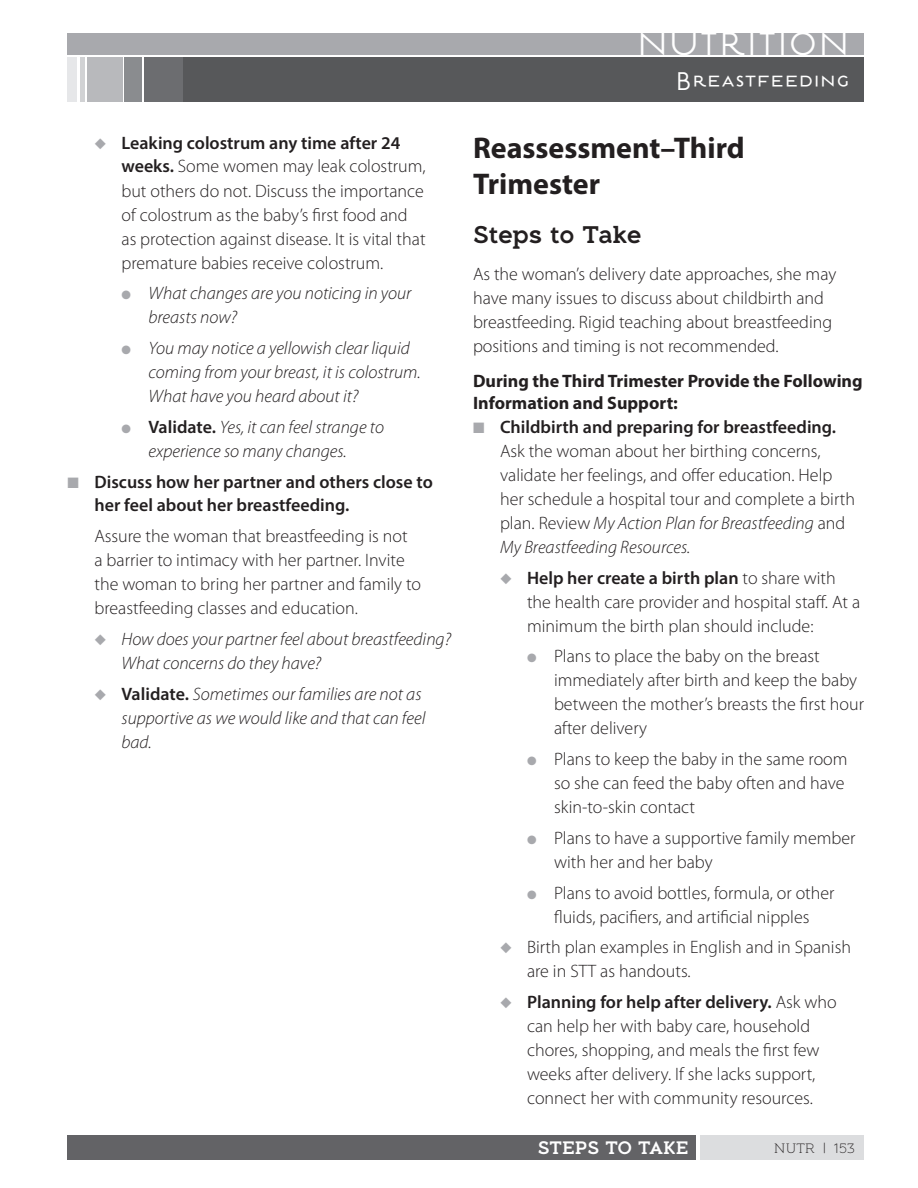
<style>
.page{position:relative;width:918px;height:1188px;background:#fff}
.page>*{position:absolute;margin:0;border:0;box-sizing:border-box;transform-origin:0 0}
.t1{font:34.5px "Estilo Pro";letter-spacing:.085em;color:#fff}
.Heading{font:700 30px/36px "Myriad Pro";color:#231f20}
.t2{font:27px "Estilo Pro";letter-spacing:.07em;color:#fff}
.Heading_1{font:500 24px "Aeron";letter-spacing:-.02em;color:#231f20}
.sub_bullets{font:300 18px/24px "Myriad Pro";color:#231f20}
.bullets{font:300 18px/24px "Myriad Pro";color:#231f20}
._2nd_sub_bullet{font:300 18px/24px "Myriad Pro";color:#231f20}
._2nd_sub_bullet-2{font:italic 300 18px/24px "Myriad Pro";color:#231f20}
.text{font:300 18px/24px "Myriad Pro";color:#231f20}
.sub_bullets-2{font:italic 300 18px/24px "Myriad Pro";color:#231f20}
.bullets-2{font:600 18px/24px "Myriad Pro";color:#231f20}
.Heading_3{font:700 18px/21.6px "Myriad Pro";color:#231f20}
.t3{font:500 18px "Aeron";color:#fff}
.t4{font:300 13.5px "Aeron";color:#231f20}
.s1{color:#a8a9ad}
.s2{font-weight:600}
.s3{font-weight:600;font-style:normal}
.s4{font-style:italic}
</style>
<div class="page">
<div style="left:67px;top:33px;width:797px;height:21px;background:#a8a9ad"></div>
<div style="left:67px;top:57px;width:10px;height:45px;background:#e6e7e9"></div>
<div style="left:80px;top:57px;width:5px;height:45px;background:#d1d2d4"></div>
<div style="left:87px;top:57px;width:36px;height:45px;background:#b8b9bc"></div>
<div style="left:125px;top:57px;width:17px;height:45px;background:#8a8c8f"></div>
<div style="left:145px;top:57px;width:60px;height:45px;background:#6c6d70"></div>
<div style="left:183px;top:57px;width:681px;height:45px;background:#57585a"></div>
<div style="left:700px;top:1135px;width:164px;height:25px;background:#dcdddf"></div>
<div style="left:67px;top:1135px;width:629px;height:25px;background:#636366"></div>
<p class="sub_bullets" style="left:122px;top:130px;width:306px;text-indent:-27px"><span class="s1">◆</span> <span class="s2">Leaking colostrum any time after 24 weeks.</span> Some women may leak colostrum, but others do not. Discuss the importance of colostrum as the baby’s first food and as protection against disease. It is vital that premature babies receive colostrum.</p>
<p class="_2nd_sub_bullet-2" style="left:148px;top:281px;width:264px;text-indent:-27px"><span class="s1">●</span> What changes are you noticing in your breasts now?</p>
<p class="_2nd_sub_bullet-2" style="left:148px;top:336px;width:274px;text-indent:-27px"><span class="s1">●</span> You may notice a yellowish clear liquid coming from your breast, it is colostrum.<br>What have you heard about it?</p>
<p class="_2nd_sub_bullet-2" style="left:122px;top:415px;width:264px;text-align:center"><span class="s1">●</span> <span class="s3">Validate.</span> Yes, it can feel strange to experience so many changes.</p>
<p class="bullets-2" style="left:94px;top:469px;width:340px;text-indent:-27px"><span class="s1">■</span> Discuss how her partner and others close to her feel about her breastfeeding.</p>
<p class="bullets" style="left:94px;top:524px;width:328px">Assure the woman that breastfeeding is not<br>a barrier to intimacy with her partner. Invite the woman to bring her partner and family to breastfeeding classes and education.</p>
<p class="sub_bullets-2" style="left:122px;top:627px;width:331px;text-indent:-27px"><span class="s1">◆</span> How does your partner feel about breastfeeding?<br>What concerns do they have?</p>
<p class="sub_bullets-2" style="left:122px;top:682px;width:306px;text-indent:-27px"><span class="s1">◆</span> <span class="s3">Validate.</span> Sometimes our families are not as supportive as we would like and that can feel bad.</p>
<h1 class="t1" style="left:638px;top:23px;width:212px">NUTRITION</h1>
<p class="t2" style="left:676px;top:65px;width:174px">Breastfeeding</p>
<p class="Heading" style="left:473px;top:128px;width:273px">Reassessment–Third<br>Trimester</p>
<p class="Heading_1" style="left:473px;top:220px;width:170px">Steps to Take</p>
<p class="text" style="left:473px;top:262px;width:365px">As the woman’s delivery date approaches, she may have many issues to discuss about childbirth and breastfeeding. Rigid teaching about breastfeeding positions and timing is not recommended.</p>
<p class="Heading_3" style="left:473px;top:370px;width:391px">During the Third Trimester Provide the Following<br>Information and Support:</p>
<p class="bullets" style="left:500px;top:415px;width:356px;text-indent:-27px"><span class="s1">■</span> <span class="s2">Childbirth and preparing for breastfeeding.<br></span>Ask the woman about her birthing concerns, validate her feelings, and offer education. Help her schedule a hospital tour and complete a birth plan. Review <span class="s4">My Action Plan for Breastfeeding</span> and <span class="s4">My Breastfeeding Resources.</span></p>
<p class="sub_bullets" style="left:527px;top:565px;width:335px;text-indent:-27px"><span class="s1">◆</span> <span class="s2">Help her create a birth plan</span> to share with the health care provider and hospital staff. At a minimum the birth plan should include:</p>
<p class="_2nd_sub_bullet" style="left:554px;top:644px;width:311px;text-indent:-27px"><span class="s1">●</span> Plans to place the baby on the breast immediately after birth and keep the baby between the mother’s breasts the first hour after delivery</p>
<p class="_2nd_sub_bullet" style="left:554px;top:747px;width:295px;text-indent:-27px"><span class="s1">●</span> Plans to keep the baby in the same room so she can feed the baby often and have skin-to-skin contact</p>
<p class="_2nd_sub_bullet" style="left:554px;top:826px;width:303px;text-indent:-27px"><span class="s1">●</span> Plans to have a supportive family member with her and her baby</p>
<p class="_2nd_sub_bullet" style="left:527px;top:880px;width:309px;text-align:center"><span class="s1">●</span> Plans to avoid bottles, formula, or other fluids, pacifiers, and artificial nipples</p>
<p class="sub_bullets" style="left:527px;top:935px;width:325px;text-indent:-27px"><span class="s1">◆</span> Birth plan examples in English and in Spanish are in STT as handouts.</p>
<p class="sub_bullets" style="left:500px;top:990px;width:338px;text-align:center"><span class="s1">◆</span> <span class="s2">Planning for help after delivery.</span> Ask who can help her with baby care, household chores, shopping, and meals the first few weeks after delivery. If she lacks support, connect her with community resources.</p>
<p class="t3" style="left:538px;top:1137px;width:152px">STEPS TO TAKE</p>
<p class="t4" style="left:774px;top:1140px;width:83px">NUTR | 153</p>
</div>
